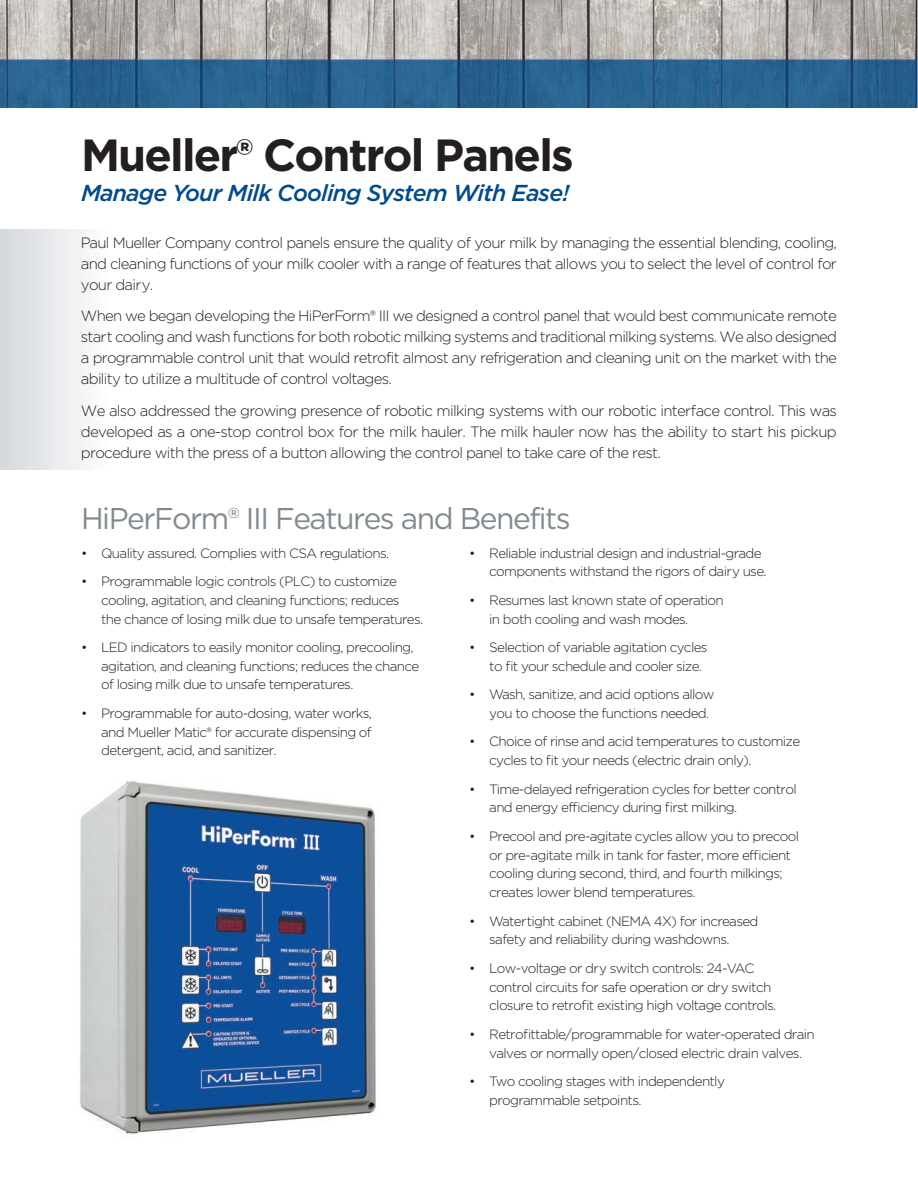
<style>
.page{position:relative;width:918px;height:1188px;background:#fff}
.page>*{position:absolute;margin:0;border:0;box-sizing:border-box;transform-origin:0 0}
.t1{font:700 45px "Gotham";letter-spacing:-.04em;color:#231f20}
.t2{font:30px "Gotham";letter-spacing:-.05em;color:#828a8f}
.t3{font:italic 500 23.1px "Gotham";letter-spacing:-.035em;color:#004a8d}
.t4{font:300 15px/21px "Gotham";letter-spacing:-.05em;color:#231f20;text-align:justify}
.t5{font:300 13.5px/18.8px "Gotham";letter-spacing:-.05em;color:#231f20}
</style>
<div class="page">
<img style="left:0;top:0;width:918px;height:108px">
<div style="left:0;top:230px;width:108px;height:239px;background:linear-gradient(to right,#d5d8dc,#fdfdfd)"></div>
<img style="left:80px;top:781px;width:296px;height:353px">
<h1 class="t1" style="left:81px;top:138px;width:494px">Mueller® Control Panels</h1>
<h3 class="t3" style="left:81px;top:184px;width:490px">Manage Your Milk Cooling System With Ease!</h3>
<p class="t4" style="left:81px;top:233px;width:758px">Paul Mueller Company control panels ensure the quality of your milk by managing the essential blending, cooling, and cleaning functions of your milk cooler with a range of features that allows you to select the level of control for your dairy.</p>
<p class="t4" style="left:81px;top:307px;width:758px">When we began developing the HiPerForm® III we designed a control panel that would best communicate remote start cooling and wash functions for both robotic milking systems and traditional milking systems. We also designed a programmable control unit that would retrofit almost any refrigeration and cleaning unit on the market with the ability to utilize a multitude of control voltages.</p>
<p class="t4" style="left:81px;top:401px;width:758px">We also addressed the growing presence of robotic milking systems with our robotic interface control. This was developed as a one-stop control box for the milk hauler. The milk hauler now has the ability to start his pickup procedure with the press of a button allowing the control panel to take care of the rest.</p>
<h2 class="t2" style="left:81px;top:507px;width:491px">HiPerForm® III Features and Benefits</h2>
<p class="t5" style="left:81px;top:544px;width:310px">• Quality assured. Complies with CSA regulations.</p>
<p class="t5" style="left:101px;top:573px;width:324px;text-indent:-20px">• Programmable logic controls (PLC) to customize cooling, agitation, and cleaning functions; reduces<br>the chance of losing milk due to unsafe temperatures.</p>
<p class="t5" style="left:101px;top:639px;width:320px;text-indent:-20px">• LED indicators to easily monitor cooling, precooling, agitation, and cleaning functions; reduces the chance of losing milk due to unsafe temperatures.</p>
<p class="t5" style="left:101px;top:705px;width:272px;text-align:justify;text-indent:-20px">• Programmable for auto-dosing, water works, and Mueller Matic® for accurate dispensing of detergent, acid, and sanitizer.</p>
<p class="t5" style="left:489px;top:544px;width:279px;text-indent:-20px">• Reliable industrial design and industrial-grade components withstand the rigors of dairy use.</p>
<p class="t5" style="left:489px;top:592px;width:236px;text-indent:-20px">• Resumes last known state of operation in both cooling and wash modes.</p>
<p class="t5" style="left:489px;top:639px;width:220px;text-indent:-20px">• Selection of variable agitation cycles to fit your schedule and cooler size.</p>
<p class="t5" style="left:489px;top:686px;width:227px;text-indent:-20px">• Wash, sanitize, and acid options allow you to choose the functions needed.</p>
<p class="t5" style="left:489px;top:733px;width:312px;text-indent:-20px">• Choice of rinse and acid temperatures to customize cycles to fit your needs (electric drain only).</p>
<p class="t5" style="left:489px;top:780px;width:309px;text-indent:-20px">• Time-delayed refrigeration cycles for better control and energy efficiency during first milking.</p>
<p class="t5" style="left:489px;top:828px;width:311px;text-indent:-20px">• Precool and pre-agitate cycles allow you to precool or pre-agitate milk in tank for faster, more efficient cooling during second, third, and fourth milkings; creates lower blend temperatures.</p>
<p class="t5" style="left:489px;top:912px;width:271px;text-indent:-20px">• Watertight cabinet (NEMA 4X) for increased safety and reliability during washdowns.</p>
<p class="t5" style="left:489px;top:960px;width:289px;text-indent:-20px">• Low-voltage or dry switch controls: 24-VAC control circuits for safe operation or dry switch closure to retrofit existing high voltage controls.</p>
<p class="t5" style="left:469px;top:1026px;width:347px;text-align:center">• Retrofittable/programmable for water-operated drain valves or normally open/closed electric drain valves.</p>
<p class="t5" style="left:489px;top:1073px;width:237px;text-indent:-20px">• Two cooling stages with independently programmable setpoints.</p>
</div>
